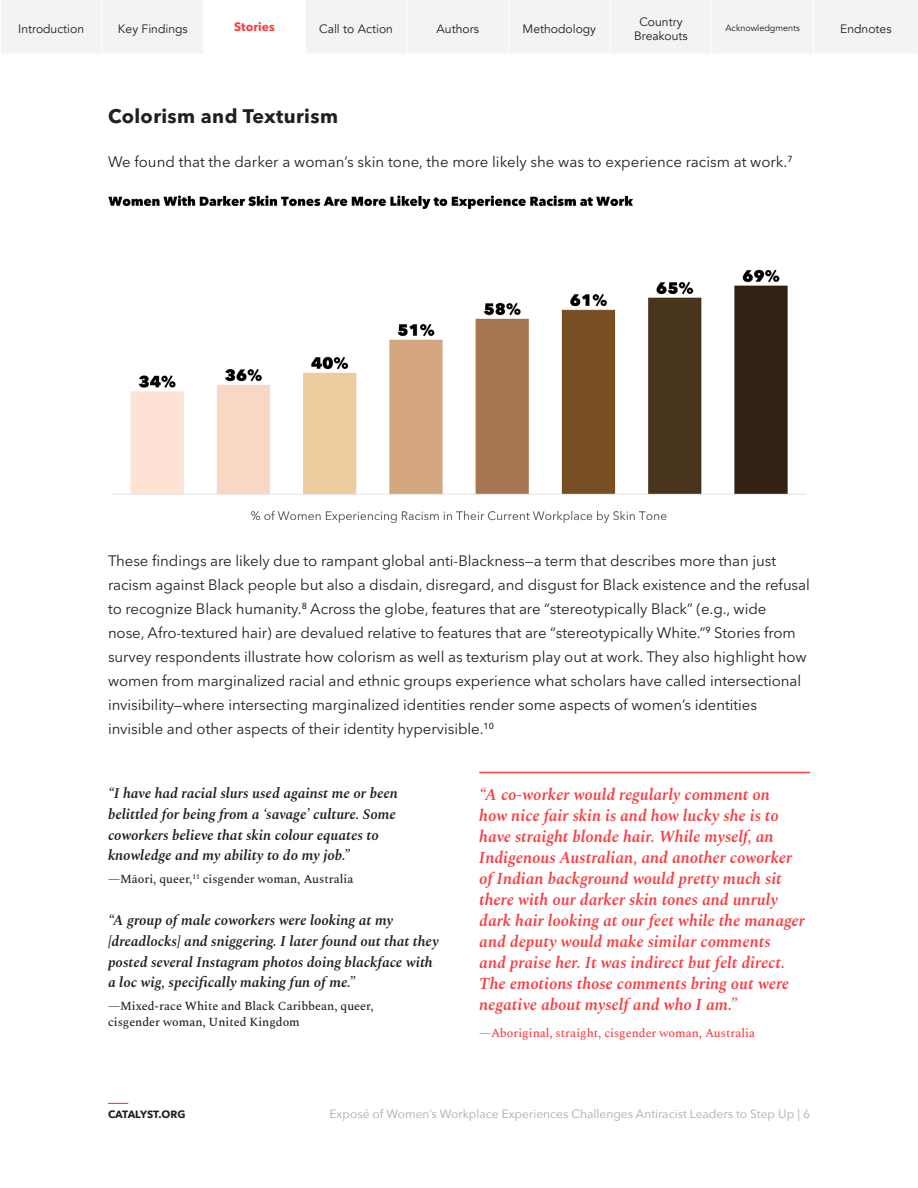
<style>
.page{position:relative;width:918px;height:1188px;background:#fff}
.page>*{position:absolute;margin:0;border:0;box-sizing:border-box;transform-origin:0 0}
.t1{font:700 19.5px "Avenir Next LT Pro";letter-spacing:.02em;color:#231f20}
.pullquote_source{font:italic 600 16.5px/21px "Spectral";color:#f93e42}
.body{font:15px/24px "Avenir Next LT Pro";letter-spacing:-.005em;color:#231f20}
.pullquote{font:italic 600 14.55px/20.7px "Spectral";color:#231f20}
.pullquote_source-2{font:500 12.15px/15.8px "Spectral";color:#231f20}
.t2{font:12.15px/14.5px "Avenir";color:#231f20;text-align:center}
.pullquote_source-3{font:500 12.15px "Spectral";color:#f93e42}
.t3{font:700 12.15px "Avenir Next LT Pro";color:#f93e42}
.t4{font:12px "Avenir Next";color:#a8a9ad}
.t5{font:700 10.5px "Avenir Next";letter-spacing:-.01em;color:#231f20}
.t6{font:9px "Avenir";color:#231f20}
</style>
<div class="page">
<svg style="left:108px;top:1103px;width:20px;height:1px"></svg>
<img style="left:108px;top:195px;width:698px;height:328px">
<hr style="left:479px;top:772px;width:331px;height:1px;background:#f93e42">
<svg style="left:1px;top:0;width:916px;height:53px;fill:#f2f3f4"></svg>
<hr style="left:407px;top:0;width:1px;height:54px;background:#fff">
<hr style="left:508px;top:0;width:1px;height:54px;background:#fff">
<hr style="left:610px;top:0;width:1px;height:54px;background:#fff">
<hr style="left:711px;top:0;width:1px;height:54px;background:#fff">
<hr style="left:813px;top:0;width:1px;height:54px;background:#fff">
<hr style="left:203px;top:0;width:1px;height:54px;background:#fff">
<hr style="left:305px;top:0;width:1px;height:54px;background:#fff">
<hr style="left:102px;top:0;width:1px;height:54px;background:#fff">
<p class="t2" style="left:18px;top:22px;width:67px">Introduction</p>
<p class="t2" style="left:118px;top:22px;width:71px">Key Findings</p>
<p class="t3" style="left:234px;top:20px;width:42px">Stories</p>
<p class="t2" style="left:319px;top:22px;width:75px">Call to Action</p>
<p class="t2" style="left:437px;top:22px;width:44px">Authors</p>
<p class="t2" style="left:523px;top:22px;width:75px">Methodology</p>
<p class="t2" style="left:634px;top:14px;width:55px">Country<br>Breakouts</p>
<p class="t6" style="left:725px;top:23px;width:76px">Acknowledgments</p>
<p class="t2" style="left:840px;top:22px;width:53px">Endnotes</p>
<h2 class="t1" style="left:108px;top:104px;width:232px">Colorism and Texturism</h2>
<p class="body" style="left:108px;top:150px;width:686px">We found that the darker a woman’s skin tone, the more likely she was to experience racism at work.<sup>7</sup></p>
<p class="body" style="left:108px;top:549px;width:703px">These findings are likely due to rampant global anti-Blackness—a term that describes more than just racism against Black people but also a disdain, disregard, and disgust for Black existence and the refusal to recognize Black humanity.<sup>8</sup> Across the globe, features that are “stereotypically Black” (e.g., wide<br>nose, Afro-textured hair) are devalued relative to features that are “stereotypically White.”<sup>9</sup> Stories from survey respondents illustrate how colorism as well as texturism play out at work. They also highlight how women from marginalized racial and ethnic groups experience what scholars have called intersectional invisibility—where intersecting marginalized identities render some aspects of women’s identities invisible and other aspects of their identity hypervisible.<sup>10</sup></p>
<p class="pullquote" style="left:108px;top:782px;width:291px">“I have had racial slurs used against me or been belittled for being from a ‘savage’ culture. Some coworkers believe that skin colour equates to knowledge and my ability to do my job.”</p>
<p class="pullquote_source-2" style="left:108px;top:870px;width:247px">—Māori, queer,<sup>11</sup> cisgender woman, Australia</p>
<p class="pullquote" style="left:108px;top:909px;width:332px">“A group of male coworkers were looking at my [dreadlocks] and sniggering. I later found out that they posted several Instagram photos doing blackface with a loc wig, specifically making fun of me.”</p>
<p class="pullquote_source-2" style="left:108px;top:997px;width:267px">—Mixed-race White and Black Caribbean, queer, cisgender woman, United Kingdom</p>
<p class="pullquote_source" style="left:479px;top:783px;width:327px">“A co-worker would regularly comment on<br>how nice fair skin is and how lucky she is to have straight blonde hair. While myself, an Indigenous Australian, and another coworker of Indian background would pretty much sit there with our darker skin tones and unruly dark hair looking at our feet while the manager and deputy would make similar comments<br>and praise her. It was indirect but felt direct.<br>The emotions those comments bring out were negative about myself and who I am.”</p>
<p class="pullquote_source-3" style="left:479px;top:1024px;width:277px">—Aboriginal, straight, cisgender woman, Australia</p>
<p class="t5" style="left:108px;top:1105px;width:79px">CATALYST.ORG</p>
<p class="t4" style="left:329px;top:1103px;width:482px">Exposé of Women’s Workplace Experiences Challenges Antiracist Leaders to Step Up | 6</p>
</div>
